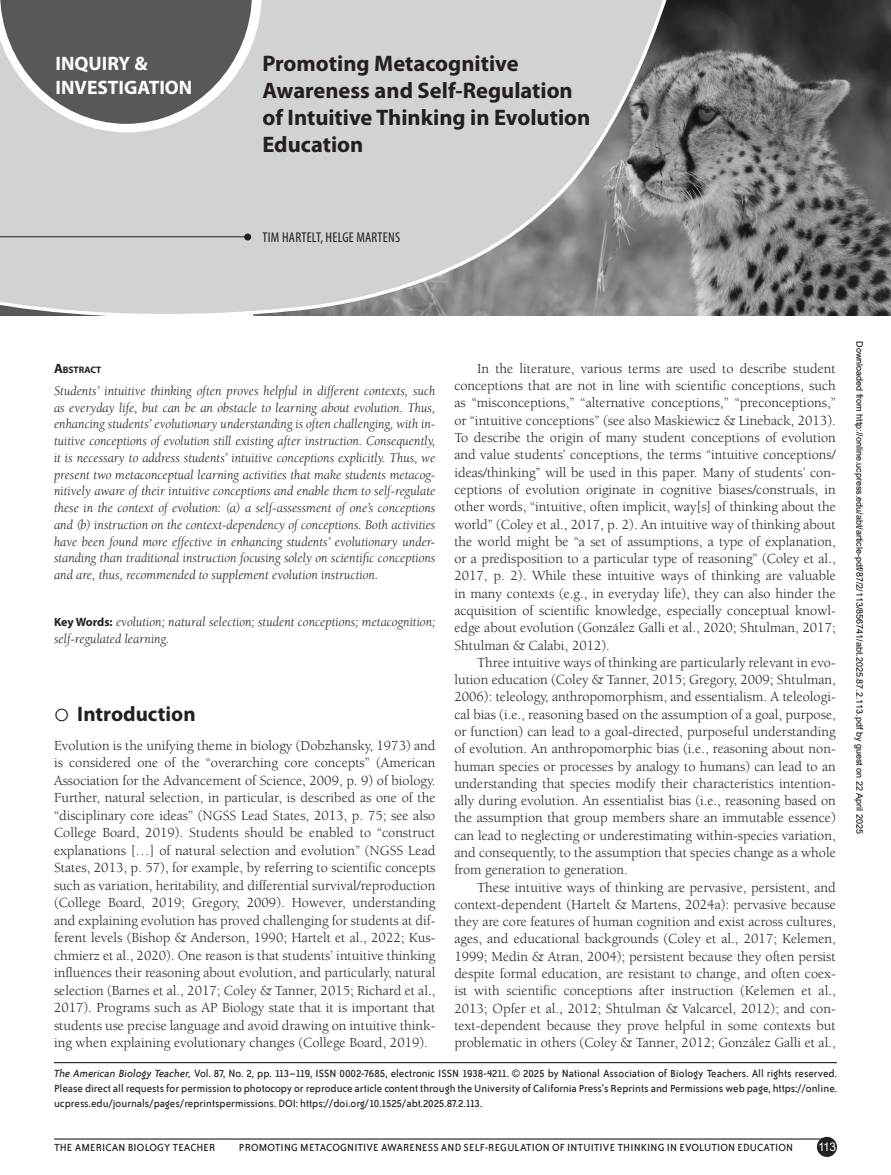
<style>
.page{position:relative;width:891px;height:1175px;background:#fff}
.page>*{position:absolute;margin:0;border:0;box-sizing:border-box;transform-origin:0 0}
.AT{font:700 22.5px/27px "Myriad Pro";color:#231f20}
.t1{font:700 21px "Myriad Pro";color:#231f20}
.CL{font:700 19.5px/24px "Myriad Pro";color:#fff}
.TEXT_IND{font:14.25px/17.2px "Berkeley Std";color:#231f20;text-align:justify}
.TEXT{font:14.25px/17.5px "Berkeley Std";color:#231f20;text-align:justify}
.AU{font:condensed 14.25px "Myriad Pro";letter-spacing:.02em;color:#231f20}
.ABKWH{font:italic 13.5px/16.8px "Berkeley Std";color:#231f20;text-align:justify}
.CO{font:italic 13.5px/16.8px "Berkeley Std";color:#231f20}
.EB{font:12px/15px "Bailey Sans ITC";color:#231f20;text-align:justify}
.t2{font:12px "Arial";color:#fff}
.Abstract1{font:700 9.45px "Myriad Pro";color:#231f20}
.t3{font:9px "Arial";color:#000}
.s1{font-style:italic}
.s2{font-family:"Arial Unicode MS";font-size:10.5px}
.s3{font-size:13.5px}
.s4{font-family:"Myriad Pro";font-weight:700;font-style:normal;font-size:12px}
</style>
<div class="page">
<div style="left:817px;top:1136px;width:20px;height:20px;background:#231f20;border-radius:50%"></div>
<hr style="left:54px;top:1138px;width:777px;height:1px;background:#231f20">
<img style="left:673px;top:0;width:218px;height:315px">
<svg style="left:0;top:0;width:673px;height:316px;background:#c2c2c4"></svg>
<svg style="left:0;top:0;width:262px;height:132px;background:#808183"></svg>
<hr style="left:54px;top:1062px;width:783px;height:1px;background:#231f20">
<hr style="left:0;top:236px;width:245px;height:1px;background:#231f20">
<div style="left:244px;top:233px;width:7px;height:7px;border:2px solid #231f20;border-radius:50%"></div>
<p class="CL" style="left:56px;top:50px;width:138px">INQUIRY &amp;<br>INVESTIGATION</p>
<p class="AT" style="left:262px;top:48px;width:330px">Promoting Metacognitive<br>Awareness and Self-Regulation of Intuitive Thinking in Evolution<br>Education</p>
<p class="AU" style="left:263px;top:229px;width:139px">TIM HARTELT, HELGE MARTENS</p>
<p class="TEXT_IND" style="left:454px;top:360px;width:383px;text-indent:23px">In the literature, various terms are used to describe student conceptions that are not in line with scientific conceptions, such as “misconceptions,” “alternative conceptions,” “preconceptions,” or “intuitive conceptions” (see also Maskiewicz &amp; Lineback, 2013).<br>To describe the origin of many student conceptions of evolution and value students’ conceptions, the terms “intuitive conceptions/ ideas/thinking” will be used in this paper. Many of students’ con&shy;ceptions of evolution originate in cognitive biases/construals, in other words, “intuitive, often implicit, way[s] of thinking about the world” (Coley et al., 2017, p. 2). An intuitive way of thinking about the world might be “a set of assumptions, a type of explanation, or a predisposition to a particular type of reasoning” (Coley et al., 2017, p. 2). While these intuitive ways of thinking are valuable in many contexts (e.g., in everyday life), they can also hinder the acquisition of scientific knowledge, especially conceptual knowl&shy;edge about evolution (González Galli et al., 2020; Shtulman, 2017; Shtulman &amp; Calabi, 2012).</p>
<p class="TEXT_IND" style="left:454px;top:654px;width:383px;text-indent:23px">Three intuitive ways of thinking are particularly relevant in evo&shy;lution education (Coley &amp; Tanner, 2015; Gregory, 2009; Shtulman, 2006): teleology, anthropomorphism, and essentialism. A teleologi&shy;cal bias (i.e., reasoning based on the assumption of a goal, purpose, or function) can lead to a goal-directed, purposeful understanding of evolution. An anthropomorphic bias (i.e., reasoning about non&shy;human species or processes by analogy to humans) can lead to an understanding that species modify their characteristics intention&shy;ally during evolution. An essentialist bias (i.e., reasoning based on the assumption that group members share an immutable essence) can lead to neglecting or underestimating within-species variation, and consequently, to the assumption that species change as a whole from generation to generation.</p>
<p class="TEXT_IND" style="left:454px;top:878px;width:383px;text-indent:23px">These intuitive ways of thinking are pervasive, persistent, and context-dependent (Hartelt &amp; Martens, 2024a): pervasive because they are core features of human cognition and exist across cultures, ages, and educational backgrounds (Coley et al., 2017; Kelemen, 1999; Medin &amp; Atran, 2004); persistent because they often persist despite formal education, are resistant to change, and often coex&shy;ist with scientific conceptions after instruction (Kelemen et al., 2013; Opfer et al., 2012; Shtulman &amp; Valcarcel, 2012); and con&shy;text-dependent because they prove helpful in some contexts but problematic in others (Coley &amp; Tanner, 2012; González Galli et al.,</p>
<p class="EB" style="left:54px;top:1065px;width:785px"><span class="s1">The American Biology Teacher,</span> Vol. 87, No. 2, pp. 113–119, ISS N 0002-7685, electronic ISS N 1938-4211. <span class="s2">©</span> 2025 by National Association of Biology Teachers. All rights reserved.<br>Please direct all requests for permission to photocopy or reproduce article content through the University of California Press’s Reprints and Permissions web page, https://online. ucpress.edu/journals/pages/reprintspermissions. DOI: https://doi.org/10.1525/abt.2025.87.2.113.</p>
<p class="Abstract1" style="left:54px;top:363px;width:49px"><span class="s3">A</span>BSTRACT</p>
<p class="ABKWH" style="left:54px;top:382px;width:383px">Students’ intuitive thinking often proves helpful in different contexts, such as everyday life, but can be an obstacle to learning about evolution. Thus, enhancing students’ evolutionary understanding is often challenging, with in&shy;tuitive conceptions of evolution still existing after instruction. Consequently, it is necessary to address students’ intuitive conceptions explicitly. Thus, we present two metaconceptual learning activities that make students metacog&shy;nitively aware of their intuitive conceptions and enable them to self-regulate these in the context of evolution: (a) a self-assessment of one’s conceptions and (b) instruction on the context-dependency of conceptions. Both activities have been found more effective in enhancing students’ evolutionary under&shy;standing than traditional instruction focusing solely on scientific conceptions and are, thus, recommended to supplement evolution instruction.</p>
<p class="CO" style="left:54px;top:613px;width:383px"><span class="s4">Key Words:</span> evolution; natural selection; student conceptions; metacognition; self-regulated learning.</p>
<p class="t1" style="left:77px;top:698px;width:120px">Introduction</p>
<p class="TEXT" style="left:54px;top:736px;width:383px">Evolution is the unifying theme in biology (Dobzhansky, 1973) and is considered one of the “overarching core concepts” (American Association for the Advancement of Science, 2009, p. 9) of biology.<br>Further, natural selection, in particular, is described as one of the “disciplinary core ideas” (NGSS Lead States, 2013, p. 75; see also College Board, 2019). Students should be enabled to “construct explanations […] of natural selection and evolution” (NGSS Lead States, 2013, p. 57), for example, by referring to scientific concepts such as variation, heritability, and differential survival/reproduction (College Board, 2019; Gregory, 2009). However, understanding and explaining evolution has proved challenging for students at dif&shy;ferent levels (Bishop &amp; Anderson, 1990; Hartelt et al., 2022; Kus&shy;chmierz et al., 2020). One reason is that students’ intuitive thinking influences their reasoning about evolution, and particularly, natural selection (Barnes et al., 2017; Coley &amp; Tanner, 2015; Richard et al., 2017). Programs such as AP Biology state that it is important that students use precise language and avoid drawing on intuitive think&shy;ing when explaining evolutionary changes (College Board, 2019).</p>
<p class="EB" style="left:54px;top:1140px;width:163px">THE AMERICAN BIOLOGY TEACHER</p>
<p class="EB" style="left:239px;top:1140px;width:14px">Promoting</p>
<p class="EB" style="left:300px;top:1140px;width:16px">Metacogniti</p>
<p class="EB" style="left:367px;top:1140px;width:38px">ve Awarene</p>
<p class="EB" style="left:428px;top:1140px;width:94px">ss an d Self-Regulation</p>
<p class="EB" style="left:552px;top:1140px;width:166px">of Intuitive Thin king in Evolution</p>
<p class="EB" style="left:737px;top:1140px;width:27px">Education</p>
<p class="t2" style="left:818px;top:1138px;width:20px">113</p>
<p class="t3" style="left:863px;top:341px;width:494px;rotate:90deg">Downloaded from http://online.ucpress.edu/abt/article-pdf/87/2/113/856741/abt.2025.87.2.113.pdf by guest on 22 April 2025</p>
</div>
